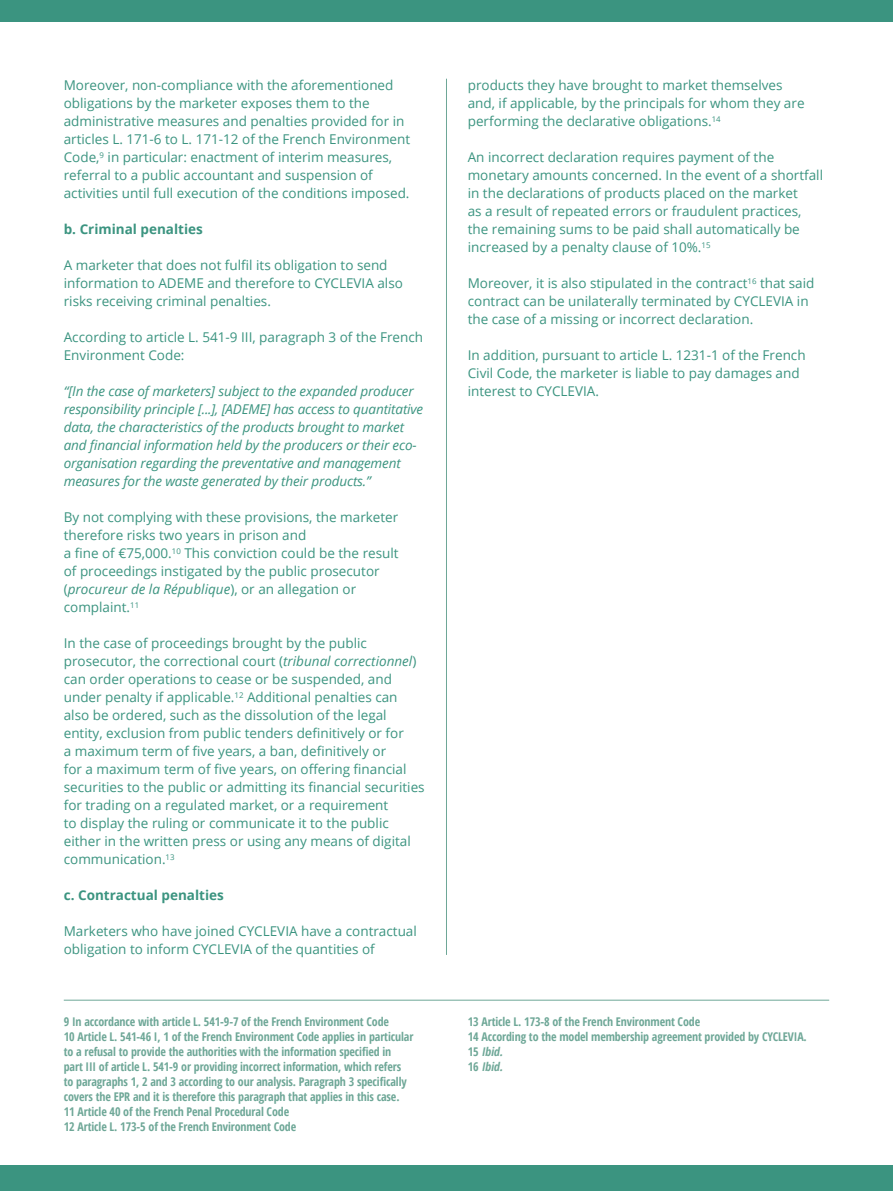
<style>
.page{position:relative;width:893px;height:1191px;background:#fff}
.page>*{position:absolute;margin:0;border:0;box-sizing:border-box;transform-origin:0 0}
.t1{font:13.5px/18px "Open Sans";color:#3b9480}
.t2{font:italic 13.5px/18px "Open Sans";letter-spacing:-.01em;color:#3b9480}
.t3{font:700 13.5px "Open Sans";color:#3b9480}
.t4{font:700 condensed 12px/15px "Open Sans";letter-spacing:-.01em;color:#6ea797}
.t5{font:italic 700 condensed 12px "Open Sans";color:#6ea797}
.s1{font-style:italic}
.s2{font-style:normal}
</style>
<div class="page">
<hr style="left:64px;top:999px;width:765px;height:1px;background:#6ea797">
<hr style="left:446px;top:79px;width:1px;height:876px;background:#6ea797">
<div style="left:0;top:0;width:893px;height:21px;background:#3b9480"></div>
<div style="left:0;top:1165px;width:893px;height:26px;background:#3b9480"></div>
<p class="t1" style="left:64px;top:76px;width:348px">Moreover, non-compliance with the aforementioned obligations by the marketer exposes them to the administrative measures and penalties provided for in articles L. 171-6 to L. 171-12 of the French Environment Code,<sup>9</sup> in particular: enactment of interim measures, referral to a public accountant and suspension of activities until full execution of the conditions imposed.</p>
<p class="t3" style="left:64px;top:220px;width:141px">b. Criminal penalties</p>
<p class="t1" style="left:64px;top:256px;width:341px">A marketer that does not fulfil its obligation to send information to ADEME and therefore to CYCLEVIA also risks receiving criminal penalties.</p>
<p class="t1" style="left:64px;top:328px;width:361px">According to article L. 541-9 III, paragraph 3 of the French<br>Environment Code:</p>
<p class="t2" style="left:64px;top:382px;width:361px">“[In the case of marketers] subject to the expanded producer responsibility principle [...], [ADEME] has access to quantitative data, the characteristics of the products brought to market and financial information held by the producers or their eco&shy;organisation regarding the preventative and management measures for the waste generated by their products.”</p>
<p class="t1" style="left:64px;top:508px;width:336px">By not complying with these provisions, the marketer therefore risks two years in prison and<br>a fine of €75,000.<sup>10</sup> This conviction could be the result of proceedings instigated by the public prosecutor (<span class="s1">procureur de la République</span>), or an allegation or complaint.<sup>11</sup></p>
<p class="t1" style="left:64px;top:634px;width:362px">In the case of proceedings brought by the public prosecutor, the correctional court (<span class="s1">tribunal correctionnel</span>) can order operations to cease or be suspended, and under penalty if applicable.<sup>12</sup> Additional penalties can also be ordered, such as the dissolution of the legal entity, exclusion from public tenders definitively or for<br>a maximum term of five years, a ban, definitively or<br>for a maximum term of five years, on offering financial securities to the public or admitting its financial securities for trading on a regulated market, or a requirement<br>to display the ruling or communicate it to the public either in the written press or using any means of digital communication.<sup>13</sup></p>
<p class="t3" style="left:64px;top:886px;width:162px">c. Contractual penalties</p>
<p class="t1" style="left:64px;top:922px;width:355px">Marketers who have joined CYCLEVIA have a contractual obligation to inform CYCLEVIA of the quantities of</p>
<p class="t4" style="left:64px;top:1013px;width:327px">9 In accordance with article L. 541-9-7 of the French Environment Code</p>
<p class="t4" style="left:64px;top:1028px;width:351px">10 Article L. 541-46 I, 1 of the French Environment Code applies in particular to a refusal to provide the authorities with the information specified in part III of article L. 541-9 or providing incorrect information, which refers to paragraphs 1, 2 and 3 according to our analysis. Paragraph 3 specifically covers the EPR and it is therefore this paragraph that applies in this case.</p>
<p class="t4" style="left:64px;top:1103px;width:227px">11 Article 40 of the French Penal Procedural Code</p>
<p class="t4" style="left:64px;top:1118px;width:234px">12 Article L. 173-5 of the French Environment Code</p>
<p class="t1" style="left:468px;top:76px;width:338px">products they have brought to market themselves and, if applicable, by the principals for whom they are performing the declarative obligations.<sup>14</sup></p>
<p class="t1" style="left:468px;top:148px;width:357px">An incorrect declaration requires payment of the monetary amounts concerned. In the event of a shortfall in the declarations of products placed on the market<br>as a result of repeated errors or fraudulent practices, the remaining sums to be paid shall automatically be increased by a penalty clause of 10%.<sup>15</sup></p>
<p class="t1" style="left:468px;top:274px;width:348px">Moreover, it is also stipulated in the contract<sup>16</sup> that said contract can be unilaterally terminated by CYCLEVIA in the case of a missing or incorrect declaration.</p>
<p class="t1" style="left:468px;top:346px;width:339px">In addition, pursuant to article L. 1231-1 of the French<br>Civil Code, the marketer is liable to pay damages and interest to CYCLEVIA.</p>
<p class="t4" style="left:468px;top:1013px;width:234px">13 Article L. 173-8 of the French Environment Code</p>
<p class="t4" style="left:468px;top:1028px;width:341px">14 According to the model membership agreement provided by CYCLEVIA.</p>
<p class="t5" style="left:468px;top:1043px;width:39px"><span class="s2">1 5</span> Ibid.</p>
<p class="t5" style="left:468px;top:1058px;width:39px"><span class="s2">1 6</span> Ibid.</p>
</div>
